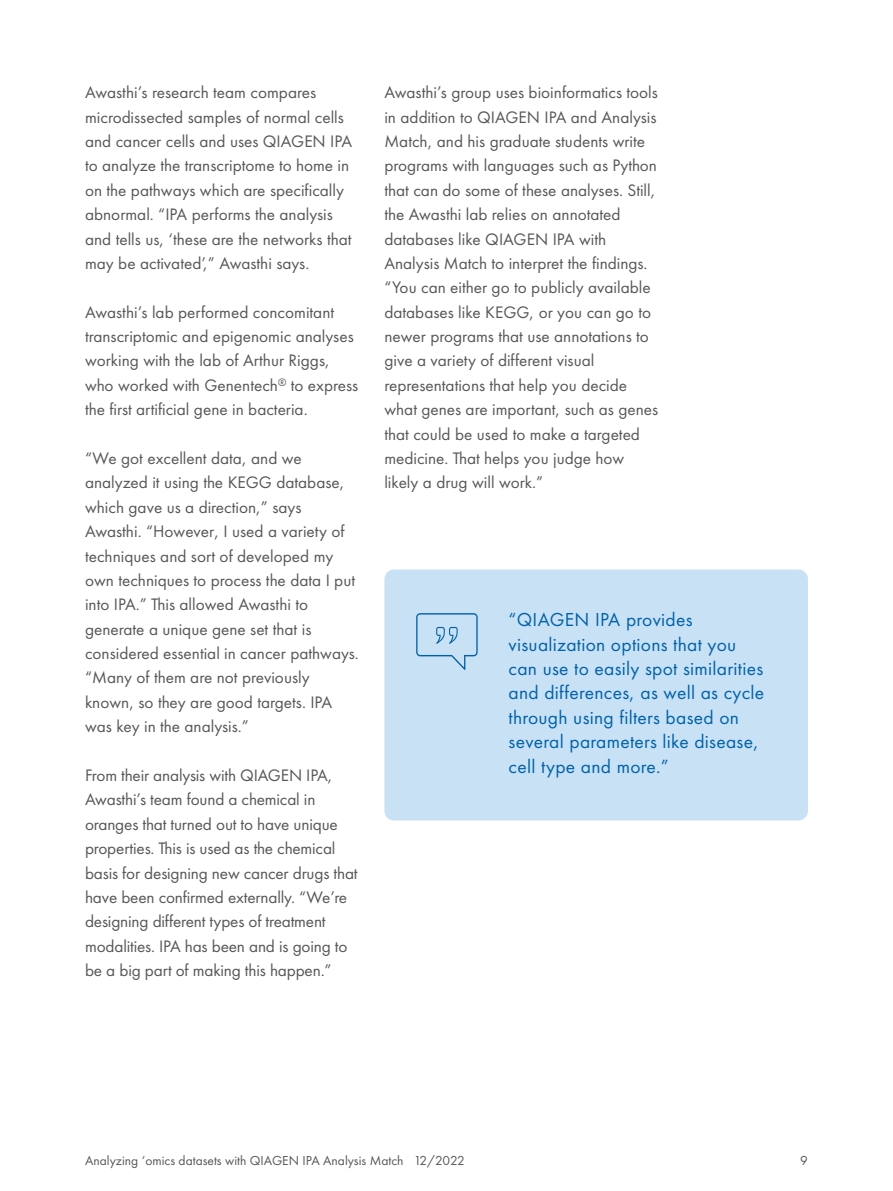
<style>
.page{position:relative;width:893px;height:1191px;background:#fff}
.page>*{position:absolute;margin:0;border:0;box-sizing:border-box;transform-origin:0 0}
.t1{font:19.5px/24.3px "Futura PT";letter-spacing:.015em;color:#0062ad}
.t2{font:17.25px/24.3px "Futura PT";color:#555756}
.t3{font:13.5px "Futura PT";color:#555756}
</style>
<div class="page">
<div style="left:384px;top:569px;width:424px;height:251px;background:#c8e1f4;border-radius:10px"></div>
<svg style="left:416px;top:613px;width:62px;height:57px"></svg>
<p class="t2" style="left:85px;top:80px;width:269px">Awasthi’s research team compares microdissected samples of normal cells and cancer cells and uses QIAGEN IPA to analyze the transcriptome to home in on the pathways which are specifically abnormal. “IPA performs the analysis and tells us, ‘these are the networks that may be activated’,” Awasthi says.</p>
<p class="t2" style="left:85px;top:300px;width:275px">Awasthi’s lab performed concomitant transcriptomic and epigenomic analyses working with the lab of Arthur Riggs, who worked with Genentech<sup>®</sup> to express the first artificial gene in bacteria.</p>
<p class="t2" style="left:85px;top:446px;width:275px">“We got excellent data, and we analyzed it using the KEGG database, which gave us a direction,” says Awasthi. “However, I used a variety of techniques and sort of developed my own techniques to process the data I put into IPA.” This allowed Awasthi to generate a unique gene set that is considered essential in cancer pathways. “Many of them are not previously known, so they are good targets. IPA was key in the analysis.”</p>
<p class="t2" style="left:85px;top:763px;width:274px">From their analysis with QIAGEN IPA, Awasthi’s team found a chemical in oranges that turned out to have unique properties. This is used as the chemical basis for designing new cancer drugs that have been confirmed externally. “We’re designing different types of treatment modalities. IPA has been and is going to be a big part of making this happen.”</p>
<p class="t2" style="left:384px;top:80px;width:275px">Awasthi’s group uses bioinformatics tools in addition to QIAGEN IPA and Analysis Match, and his graduate students write programs with languages such as Python that can do some of these analyses. Still, the Awasthi lab relies on annotated databases like QIAGEN IPA with Analysis Match to interpret the findings. “You can either go to publicly available databases like KEGG, or you can go to newer programs that use annotations to give a variety of different visual representations that help you decide what genes are important, such as genes that could be used to make a targeted medicine. That helps you judge how likely a drug will work.”</p>
<p class="t1" style="left:509px;top:607px;width:257px">“QIAGEN IPA provides visualization options that you can use to easily spot similarities and differences, as well as cycle through using filters based on several parameters like disease, cell type and more.”</p>
<p class="t3" style="left:85px;top:1152px;width:381px">Analyzing ‘omics datasets with QIAGEN IPA Analysis Match 12/2022</p>
<p class="t3" style="left:800px;top:1152px;width:9px">9</p>
</div>
